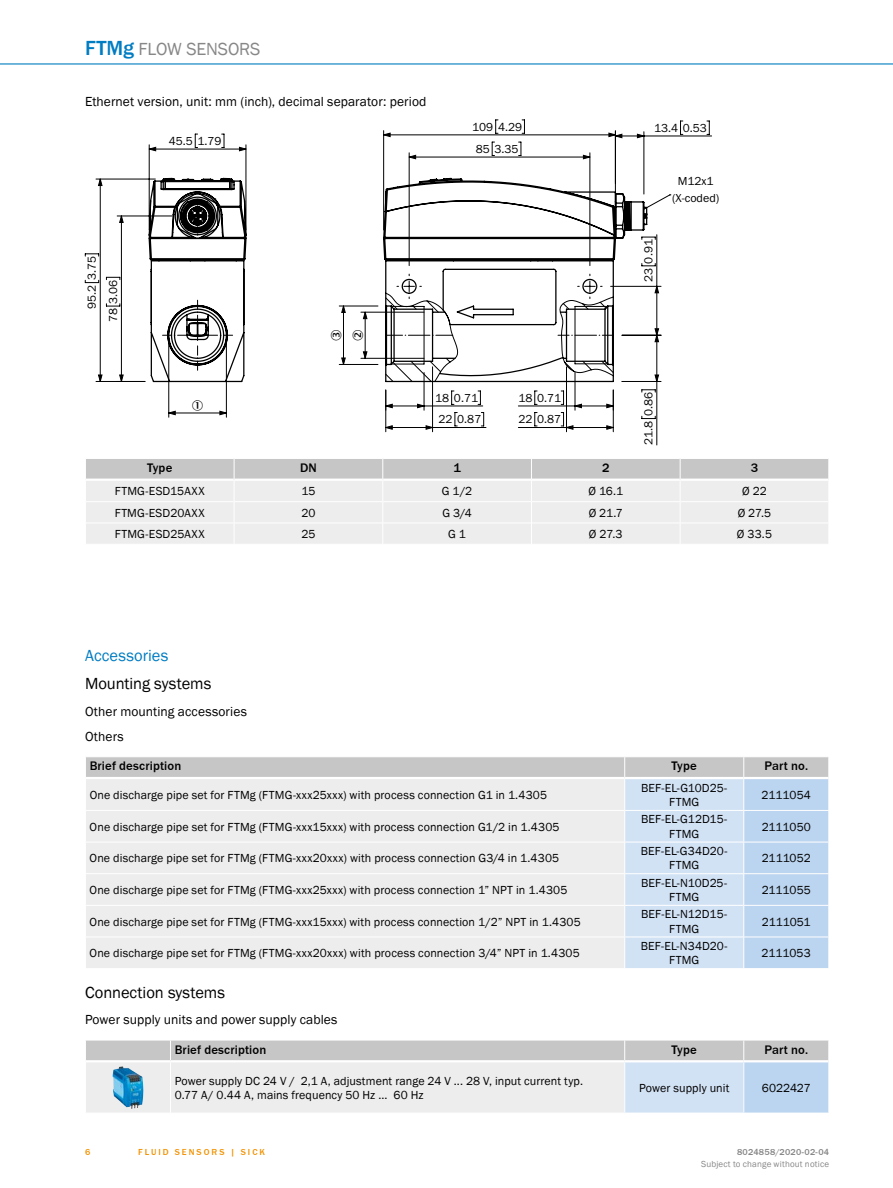
<style>
.page{position:relative;width:893px;height:1188px;background:#fff}
.page>*{position:absolute;margin:0;border:0;box-sizing:border-box;transform-origin:0 0}
.t1{font:18px "SICK Franklin";letter-spacing:-.01em;color:#878787}
.t2{font:16.5px "SICK Franklin";color:#000}
.t3{font:16.5px "SICK Franklin";letter-spacing:.005em;color:#007cc2}
.t4{font:13.5px/25.2px "SICK Franklin";letter-spacing:.005em;color:#000}
.t5{font:500 12.75px "SICK Franklin";letter-spacing:.01em;color:#000}
.t6{font:12px/14.4px "SICK Franklin";letter-spacing:.01em;color:#000;text-align:center}
.t7{font:9px "SICK Franklin";letter-spacing:.02em;color:#878787}
.t8{font:500 9px "SICK Franklin";letter-spacing:.225em;color:#f39200}
.t9{font:500 9px "SICK Franklin";letter-spacing:.02em;color:#878787}
.s1{font-weight:500;font-size:21px;color:#007cc2}
</style>
<div class="page">
<hr style="left:0;top:63px;width:893px;height:2px;background:#007cc2">
<svg style="left:648px;top:194px;width:23px;height:14px"></svg>
<svg style="left:680px;top:121px;width:3px;height:14px"></svg>
<svg style="left:707px;top:121px;width:3px;height:14px"></svg>
<svg style="left:648px;top:264px;width:8px;height:3px"></svg>
<svg style="left:642px;top:416px;width:14px;height:3px"></svg>
<svg style="left:644px;top:390px;width:12px;height:2px"></svg>
<hr style="left:432px;top:367px;width:1px;height:65px;background:#000">
<hr style="left:385px;top:390px;width:1px;height:42px;background:#000">
<hr style="left:644px;top:132px;width:1px;height:62px;background:#000">
<hr style="left:644px;top:136px;width:68px;height:1px;background:#000">
<hr style="left:383px;top:131px;width:1px;height:99px;background:#000">
<hr style="left:611px;top:286px;width:50px;height:1px;background:#000">
<hr style="left:656px;top:235px;width:1px;height:51px;background:#000">
<hr style="left:622px;top:381px;width:39px;height:1px;background:#000">
<hr style="left:622px;top:335px;width:39px;height:1px;background:#000">
<hr style="left:656px;top:381px;width:1px;height:64px;background:#000">
<hr style="left:566px;top:367px;width:1px;height:65px;background:#000">
<hr style="left:613px;top:390px;width:1px;height:42px;background:#000">
<svg style="left:384px;top:120px;width:260px;height:14px"></svg>
<svg style="left:655px;top:286px;width:3px;height:95px"></svg>
<svg style="left:168px;top:305px;width:445px;height:124px"></svg>
<svg style="left:85px;top:133px;width:162px;height:250px"></svg>
<svg style="left:382px;top:134px;width:266px;height:249px"></svg>
<svg style="left:86px;top:459px;width:743px;height:85px;background:#e5e5e5"></svg>
<svg style="left:86px;top:757px;width:743px;height:211px;background:#e0e5ea"></svg>
<hr style="left:744px;top:777px;width:84px;height:2px;background:#fff">
<hr style="left:624px;top:779px;width:1px;height:31px;background:#fff">
<hr style="left:743px;top:779px;width:1px;height:31px;background:#fff">
<hr style="left:828px;top:778px;width:1px;height:32px;background:#fff">
<hr style="left:85px;top:810px;width:540px;height:1px;background:#fff">
<hr style="left:625px;top:810px;width:119px;height:1px;background:#fff">
<hr style="left:624px;top:811px;width:1px;height:31px;background:#fff">
<hr style="left:744px;top:810px;width:85px;height:1px;background:#fff">
<hr style="left:743px;top:811px;width:1px;height:31px;background:#fff">
<hr style="left:828px;top:811px;width:1px;height:31px;background:#fff">
<hr style="left:85px;top:842px;width:540px;height:1px;background:#fff">
<hr style="left:625px;top:842px;width:119px;height:1px;background:#fff">
<hr style="left:624px;top:842px;width:1px;height:31px;background:#fff">
<hr style="left:744px;top:842px;width:85px;height:1px;background:#fff">
<hr style="left:743px;top:842px;width:1px;height:31px;background:#fff">
<hr style="left:828px;top:842px;width:1px;height:31px;background:#fff">
<hr style="left:85px;top:873px;width:540px;height:1px;background:#fff">
<hr style="left:625px;top:873px;width:119px;height:1px;background:#fff">
<hr style="left:624px;top:874px;width:1px;height:31px;background:#fff">
<hr style="left:744px;top:873px;width:85px;height:1px;background:#fff">
<hr style="left:743px;top:874px;width:1px;height:31px;background:#fff">
<hr style="left:828px;top:874px;width:1px;height:31px;background:#fff">
<hr style="left:85px;top:905px;width:540px;height:1px;background:#fff">
<hr style="left:625px;top:905px;width:119px;height:1px;background:#fff">
<hr style="left:624px;top:906px;width:1px;height:31px;background:#fff">
<hr style="left:744px;top:905px;width:85px;height:1px;background:#fff">
<hr style="left:743px;top:906px;width:1px;height:31px;background:#fff">
<hr style="left:828px;top:906px;width:1px;height:31px;background:#fff">
<hr style="left:85px;top:937px;width:540px;height:1px;background:#fff">
<hr style="left:625px;top:937px;width:119px;height:1px;background:#fff">
<hr style="left:624px;top:937px;width:1px;height:31px;background:#fff">
<hr style="left:744px;top:937px;width:85px;height:1px;background:#fff">
<hr style="left:743px;top:937px;width:1px;height:31px;background:#fff">
<hr style="left:828px;top:937px;width:1px;height:31px;background:#fff">
<svg style="left:86px;top:1040px;width:743px;height:73px;background:#dcdfe4"></svg>
<hr style="left:744px;top:1060px;width:84px;height:2px;background:#fff">
<hr style="left:170px;top:1062px;width:1px;height:51px;background:#fff">
<hr style="left:624px;top:1062px;width:1px;height:51px;background:#fff">
<hr style="left:743px;top:1062px;width:1px;height:51px;background:#fff">
<hr style="left:828px;top:1061px;width:1px;height:52px;background:#fff">
<img style="left:113px;top:1066px;width:30px;height:43px">
<svg style="left:186px;top:401px;width:23px;height:10px"></svg>
<svg style="left:331px;top:306px;width:14px;height:58px"></svg>
<svg style="left:353px;top:312px;width:14px;height:46px"></svg>
<h1 class="t1" style="left:85px;top:38px;width:175px"><span class="s1">FTMg</span> Flow sensors</h1>
<p class="t4" style="left:85px;top:89px;width:343px">Ethernet version, unit: mm (inch), decimal separator: period</p>
<p class="t6" style="left:169px;top:134px;width:54px">45.5 1.79</p>
<p class="t6" style="left:472px;top:116px;width:51px;line-height:22.2px;text-align:left">109 4.29<br>85 3.35</p>
<p class="t6" style="left:82px;top:322px;width:68px;line-height:21.1px;text-align:left;text-indent:13px;rotate:-90deg">95.2 3.75<br>78 3.06</p>
<p class="t6" style="left:435px;top:391px;width:44px">18 0.71</p>
<p class="t6" style="left:518px;top:391px;width:44px">18 0.71</p>
<p class="t6" style="left:438px;top:412px;width:44px">22 0.87</p>
<p class="t6" style="left:518px;top:412px;width:44px">22 0.87</p>
<p class="t6" style="left:654px;top:121px;width:54px">13.4 0.53</p>
<p class="t6" style="left:641px;top:282px;width:44px;rotate:-90deg">23 0.91</p>
<p class="t6" style="left:672px;top:173px;width:49px;line-height:16.2px">M12x1 (X-coded)</p>
<p class="t6" style="left:641px;top:445px;width:54px;rotate:-90deg">21.8 0.86</p>
<p class="t5" style="left:147px;top:460px;width:27px">Type</p>
<p class="t5" style="left:300px;top:460px;width:9px">DN</p>
<p class="t5" style="left:453px;top:460px;width:9px">1</p>
<p class="t5" style="left:602px;top:460px;width:9px">2</p>
<p class="t5" style="left:751px;top:460px;width:9px">3</p>
<p class="t6" style="left:115px;top:484px;width:91px">FTMG-ESD15AXX</p>
<p class="t6" style="left:301px;top:484px;width:16px">15</p>
<p class="t6" style="left:442px;top:484px;width:32px">G 1/2</p>
<p class="t6" style="left:588px;top:484px;width:36px">Ø 16.1</p>
<p class="t6" style="left:742px;top:484px;width:26px">Ø 22</p>
<p class="t6" style="left:115px;top:506px;width:92px">FTMG-ESD20AXX</p>
<p class="t6" style="left:301px;top:506px;width:16px">20</p>
<p class="t6" style="left:442px;top:506px;width:31px">G 3/4</p>
<p class="t6" style="left:589px;top:506px;width:36px">Ø 21.7</p>
<p class="t6" style="left:738px;top:506px;width:35px">Ø 27.5</p>
<p class="t6" style="left:115px;top:527px;width:91px">FTMG-ESD25AXX</p>
<p class="t6" style="left:301px;top:527px;width:15px">25</p>
<p class="t6" style="left:448px;top:527px;width:19px">G 1</p>
<p class="t6" style="left:589px;top:527px;width:35px">Ø 27.3</p>
<p class="t6" style="left:737px;top:527px;width:37px">Ø 33.5</p>
<h2 class="t3" style="left:85px;top:645px;width:85px">Accessories</h2>
<h2 class="t2" style="left:85px;top:673px;width:128px">Mounting systems</h2>
<p class="t4" style="left:85px;top:699px;width:163px">Other mounting accessories<br>Others</p>
<p class="t5" style="left:90px;top:758px;width:93px">Brief description</p>
<p class="t5" style="left:672px;top:758px;width:27px">Type</p>
<p class="t5" style="left:764px;top:758px;width:45px">Part no.</p>
<p class="t6" style="left:90px;top:788px;width:459px">One discharge pipe set for FTMg (FTMG-xxx25xxx) with process connection G1 in 1.4305</p>
<p class="t6" style="left:641px;top:781px;width:88px">BEF-EL-G10D25-<br>FTMG</p>
<p class="t6" style="left:762px;top:788px;width:51px">2111054</p>
<p class="t6" style="left:90px;top:820px;width:471px">One discharge pipe set for FTMg (FTMG-xxx15xxx) with process connection G1/2 in 1.4305</p>
<p class="t6" style="left:641px;top:812px;width:88px">BEF-EL-G12D15-<br>FTMG</p>
<p class="t6" style="left:762px;top:820px;width:51px">2111050</p>
<p class="t6" style="left:90px;top:851px;width:471px">One discharge pipe set for FTMg (FTMG-xxx20xxx) with process connection G3/4 in 1.4305</p>
<p class="t6" style="left:641px;top:844px;width:88px">BEF-EL-G34D20-<br>FTMG</p>
<p class="t6" style="left:762px;top:851px;width:50px">2111052</p>
<p class="t6" style="left:90px;top:883px;width:479px">One discharge pipe set for FTMg (FTMG-xxx25xxx) with process connection 1” N PT in 1.4305</p>
<p class="t6" style="left:641px;top:876px;width:87px">BEF-EL-N10D25-<br>FTMG</p>
<p class="t6" style="left:762px;top:883px;width:51px">2111055</p>
<p class="t6" style="left:90px;top:915px;width:493px">One discharge pipe set for FTMg (FTMG-xxx15xxx) with process connection 1/2” N PT in 1.4305</p>
<p class="t6" style="left:641px;top:907px;width:88px">BEF-EL-N12D15-<br>FTMG</p>
<p class="t6" style="left:762px;top:915px;width:50px">2111051</p>
<p class="t6" style="left:90px;top:946px;width:492px">One discharge pipe set for FTMg (FTMG-xxx20xxx) with process connection 3/4” N PT in 1.4305</p>
<p class="t6" style="left:641px;top:939px;width:88px">BEF-EL-N34D20-<br>FTMG</p>
<p class="t6" style="left:762px;top:946px;width:51px">2111053</p>
<h2 class="t2" style="left:85px;top:982px;width:142px">Connection systems</h2>
<p class="t4" style="left:85px;top:1007px;width:254px">Power supply units and power supply cables</p>
<p class="t5" style="left:175px;top:1041px;width:93px">Brief description</p>
<p class="t5" style="left:672px;top:1041px;width:27px">Type</p>
<p class="t5" style="left:764px;top:1041px;width:45px">Part no.</p>
<p class="t6" style="left:175px;top:1074px;width:410px;text-align:left">Power supply DC 24 V / 2,1 A, adjustment range 24 V ... 28 V, input current typ.<br>0.77 A/ 0.44 A, mains frequency 50 Hz ... 60 Hz</p>
<p class="t6" style="left:639px;top:1081px;width:92px">Power supply unit</p>
<p class="t6" style="left:762px;top:1081px;width:50px">6022427</p>
<p class="t8" style="left:85px;top:1146px;width:7px">6</p>
<p class="t8" style="left:138px;top:1146px;width:128px">Fluid sensors | SI CK</p>
<p class="t9" style="left:737px;top:1146px;width:94px">8024858/2020-02-04</p>
<p class="t7" style="left:701px;top:1159px;width:130px">Subject to change without notice</p>
</div>
